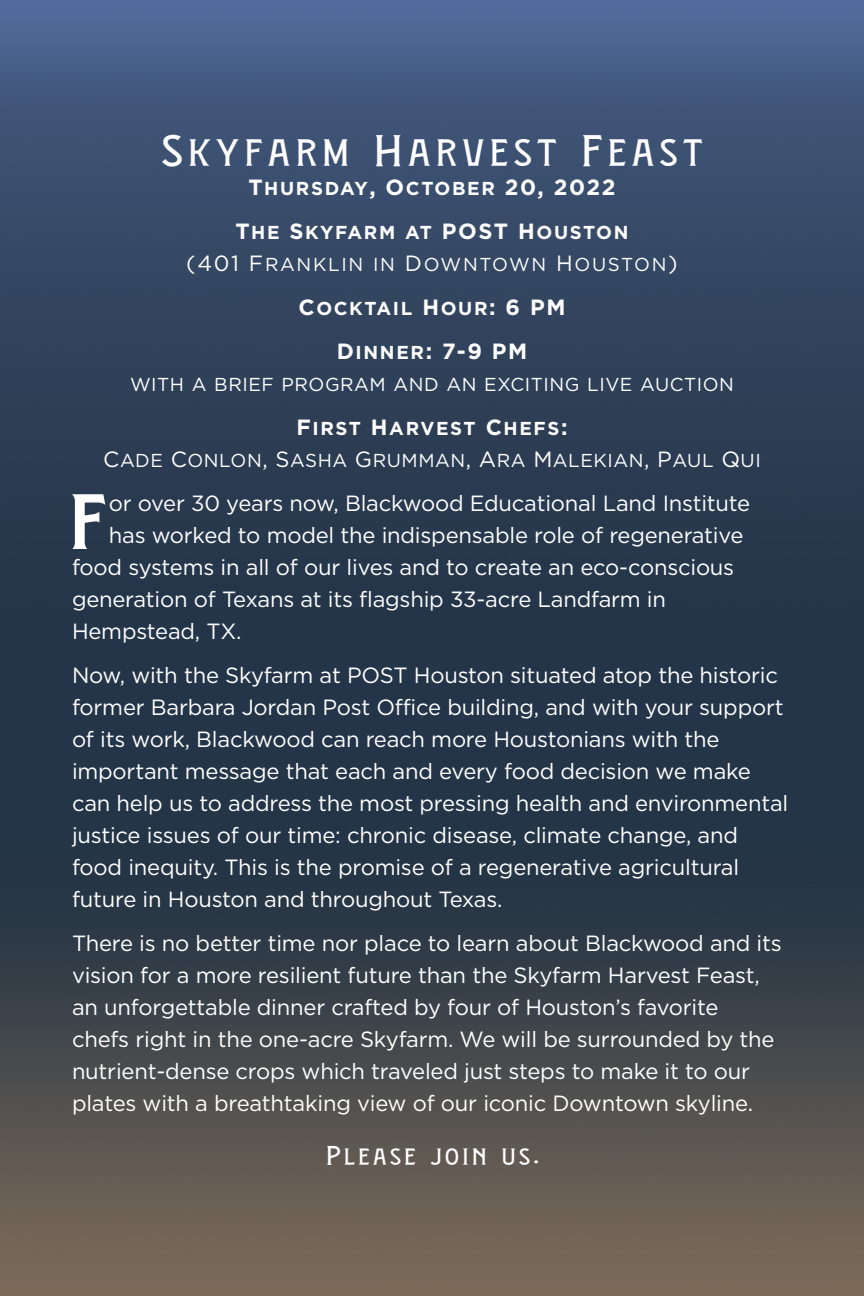
<style>
.page{position:relative;width:864px;height:1296px;background:#fff}
.page>*{position:absolute;margin:0;border:0;box-sizing:border-box;transform-origin:0 0}
.Body_Text_1{font:63.2px "Figuera Variable";color:#fff}
.t1{font:30.6px "Figuera Variable Regular SC850";letter-spacing:.155em;color:#fff}
.Body_Text_1-2{font:22px/32px "Gotham";letter-spacing:-.01em;color:#fff}
.Event_Subhead{font:22px "Gotham Bold SC850";color:#fff}
.Event_Subhead_2{font:18.8px "Gotham Book SC850";letter-spacing:.03em;color:#fff}
.Event_Subhead-2{font:18.8px "Gotham Bold SC850";letter-spacing:.09em;color:#fff}
.Event_Subhead-3{font:18.8px/32px "Gotham Book SC850";letter-spacing:.09em;color:#fff;text-align:center}
.t2{font:18.8px "Figuera Variable Regular SC850";letter-spacing:.155em;color:#fff}
.s1{font-size:36px}
.s2{font-size:22px}
.s3{font-family:"Gotham Bold SC850";font-size:22px}
.s4{font-family:"Gotham Bold SC850"}
.s5{font-size:18.8px}
</style>
<div class="page">
<img style="left:0;top:0;width:864px;height:1296px">
<p class="t1" style="left:161px;top:132px;width:543px"><span class="s1">S</span>KYFARM <span class="s1">H</span>ARVEST <span class="s1">F</span>EAST</p>
<p class="Event_Subhead-2" style="left:248px;top:178px;width:369px"><span class="s2">T</span>HURSDAY<span class="s2">, O</span>CTO BER <span class="s2">20, 2022</span></p>
<p class="Event_Subhead-3" style="left:186px;top:216px;width:493px"><span class="s3">T</span><span class="s4">HE</span> <span class="s3">S</span><span class="s4">KYFARM AT</span> <span class="s3">POST H</span> <span class="s4">OUSTON<br></span><span class="s2">(401 F</span>RANKLIN IN <span class="s2">D</span>OWNTOWN <span class="s2">H</span>OUSTON<span class="s2">)</span></p>
<p class="Event_Subhead-2" style="left:298px;top:298px;width:265px"><span class="s2">C</span>OCKTAIL <span class="s2">H</span> OUR<span class="s2">: 6 PM</span></p>
<p class="Event_Subhead" style="left:337px;top:339px;width:188px">D<span class="s5">INNER</span>: 7-9 PM</p>
<p class="Event_Subhead_2" style="left:130px;top:374px;width:605px">WITH A BRIEF PROGRAM AND AN EXCITING LIVE AUCTION</p>
<p class="Event_Subhead-2" style="left:296px;top:418px;width:273px"><span class="s2">F</span>IRST <span class="s2">H</span>ARVEST <span class="s2">C</span>HEFS<span class="s2">:</span></p>
<p class="Event_Subhead_2" style="left:103px;top:450px;width:659px"><span class="s2">C</span>ADE <span class="s2">C</span>ONLON<span class="s2">, S</span>ASHA <span class="s2">G</span> RUMMAN<span class="s2">, A</span>RA <span class="s2">M</span>ALEKIAN<span class="s2">, P</span>AUL <span class="s2">Q</span>UI</p>
<p class="Body_Text_1" style="left:68px;top:478px;width:40px">F</p>
<p class="Body_Text_1-2" style="left:109px;top:487px;width:643px">or over 30 years now, Blackwood Educational Land Institute</p>
<p class="Body_Text_1-2" style="left:109px;top:519px;width:636px">has worked to model the indispensable role of regenerative</p>
<p class="Body_Text_1-2" style="left:72px;top:551px;width:664px">food systems in all of our lives and to create an eco-conscious</p>
<p class="Body_Text_1-2" style="left:72px;top:583px;width:596px">generation of Texans at its flagship 33-acre Landfarm in</p>
<p class="Body_Text_1-2" style="left:72px;top:615px;width:171px">Hempstead, TX.</p>
<p class="Body_Text_1-2" style="left:72px;top:659px;width:718px">Now, with the Skyfarm at POST Houston situated atop the historic former Barbara Jordan Post Office building, and with your support of its work, Blackwood can reach more Houstonians with the important message that each and every food decision we make can help us to address the most pressing health and environmental justice issues of our time: chronic disease, climate change, and food inequity. This is the promise of a regenerative agricultural future in Houston and throughout Texas.</p>
<p class="Body_Text_1-2" style="left:72px;top:927px;width:711px">There is no better time nor place to learn about Blackwood and its vision for a more resilient future than the Skyfarm Harvest Feast, an unforgettable dinner crafted by four of Houston’s favorite<br>chefs right in the one-acre Skyfarm. We will be surrounded by the nutrient-dense crops which traveled just steps to make it to our plates with a breathtaking view of our iconic Downtown skyline.</p>
<p class="t2" style="left:326px;top:1144px;width:216px"><span class="s2">P</span>LEASE JOIN US<span class="s2">.</span></p>
</div>
